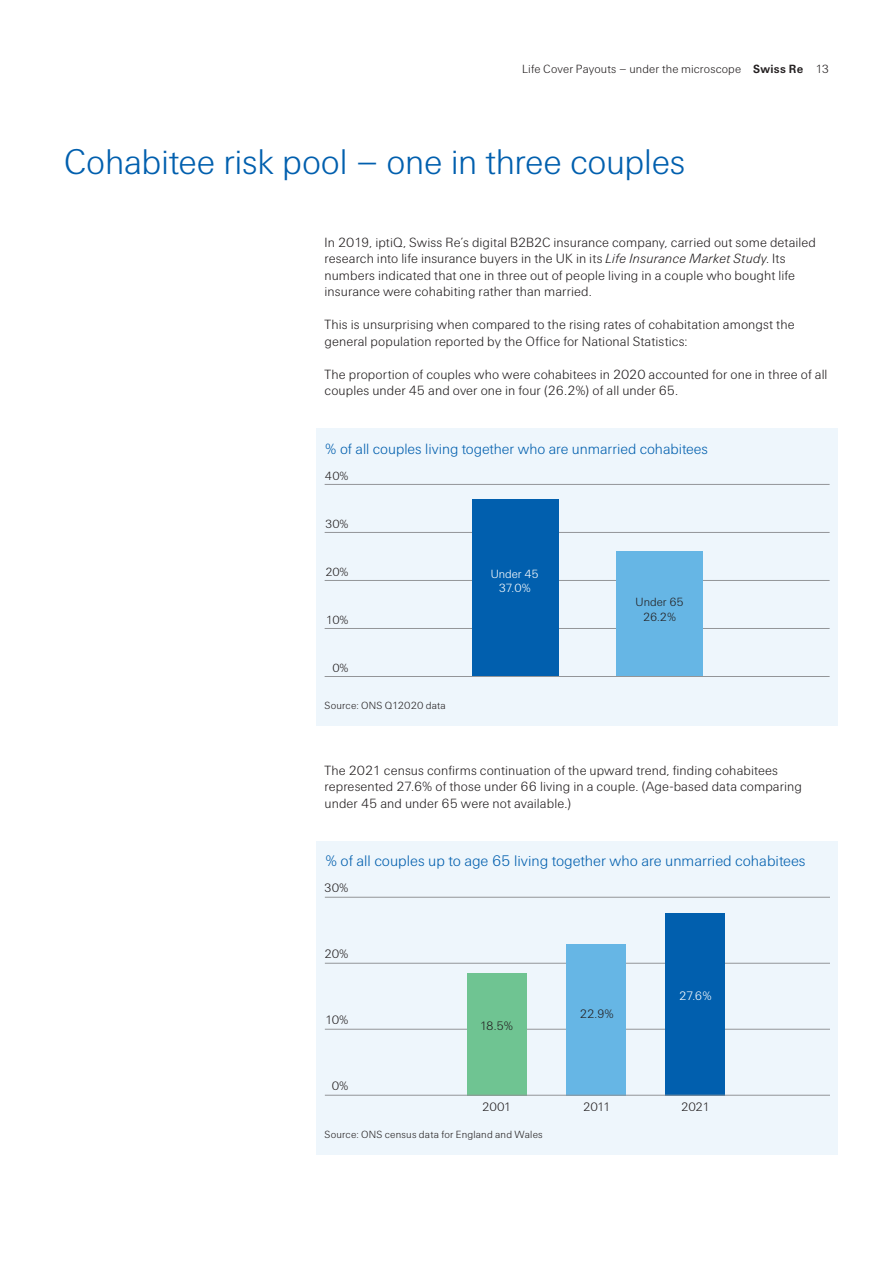
<style>
.page{position:relative;width:893px;height:1263px;background:#fff}
.page>*{position:absolute;margin:0;border:0;box-sizing:border-box;transform-origin:0 0}
.t1{font:300 36px "Swiss Re Sans OT";letter-spacing:-.01em;color:#015fae}
.t2{font:300 15.45px "Swiss Re Sans OT";color:#015fae}
.t3{font:300 15px "Swiss Re Sans OT";color:#015fae}
.t4{font:300 13.5px/16.5px "Swiss Re Sans OT";letter-spacing:.005em;color:#231f20}
.t5{font:300 12.3px "Swiss Re Sans OT";letter-spacing:-.025em;color:#231f20}
.t6{font:300 12.3px "Swiss Re Sans OT";color:#fff}
.t7{font:300 12px/14.4px "Swiss Re Sans OT";letter-spacing:.005em;color:#231f20;text-align:center}
.t8{font:300 12px/14.4px "Swiss Re Sans OT";color:#fff;text-align:center}
.t9{font:300 10.5px "Swiss Re Sans OT";letter-spacing:.015em;color:#231f20}
.s1{font-weight:700}
.s2{font-style:italic}
</style>
<div class="page">
<div style="left:316px;top:428px;width:522px;height:297px;background:#eef6fc"></div>
<hr style="left:325px;top:628px;width:504px;height:1px;background:#939598">
<hr style="left:325px;top:580px;width:504px;height:1px;background:#939598">
<hr style="left:325px;top:532px;width:504px;height:1px;background:#939598">
<hr style="left:325px;top:484px;width:504px;height:1px;background:#939598">
<div style="left:616px;top:551px;width:87px;height:125px;background:#66b6e5"></div>
<div style="left:473px;top:499px;width:86px;height:177px;background:#015fae"></div>
<hr style="left:325px;top:676px;width:504px;height:1px;background:#939598">
<div style="left:316px;top:841px;width:522px;height:313px;background:#eef6fc"></div>
<hr style="left:325px;top:1029px;width:504px;height:1px;background:#939598">
<hr style="left:325px;top:963px;width:504px;height:1px;background:#939598">
<hr style="left:325px;top:897px;width:504px;height:1px;background:#939598">
<div style="left:665px;top:913px;width:59px;height:182px;background:#015fae"></div>
<div style="left:566px;top:944px;width:59px;height:151px;background:#66b6e5"></div>
<div style="left:467px;top:973px;width:60px;height:122px;background:#6fc492"></div>
<hr style="left:325px;top:1095px;width:504px;height:1px;background:#939598">
<p class="t7" style="left:522px;top:62px;width:308px">Life Cover Payouts – under the microscope <span class="s1">Swiss Re</span> 13</p>
<h1 class="t1" style="left:64px;top:142px;width:623px">Cohabitee risk pool – one in three couples</h1>
<p class="t4" style="left:325px;top:234px;width:493px">In 2019, iptiQ, Swiss Re’s digital B2B2C insurance company, carried out some detailed research into life insurance buyers in the UK in its <span class="s2">Life Insurance Market Study</span>. Its numbers indicated that one in three out of people living in a couple who bought life insurance were cohabiting rather than married.</p>
<p class="t4" style="left:325px;top:317px;width:472px">This is unsurprising when compared to the rising rates of cohabitation amongst the general population reported by the Office for National Statistics:</p>
<p class="t4" style="left:325px;top:366px;width:504px">The proportion of couples who were cohabitees in 2020 accounted for one in three of all couples under 45 and over one in four (26.2%) of all under 65.</p>
<p class="t3" style="left:325px;top:440px;width:384px">% of all couples living together who are unmarried cohabitees</p>
<p class="t7" style="left:325px;top:469px;width:25px">40%</p>
<p class="t7" style="left:325px;top:517px;width:25px">30%</p>
<p class="t7" style="left:325px;top:565px;width:25px">20%</p>
<p class="t7" style="left:326px;top:613px;width:24px">10%</p>
<p class="t7" style="left:332px;top:661px;width:18px">0%</p>
<p class="t9" style="left:325px;top:699px;width:123px">Source: ONS Q12020 data</p>
<p class="t8" style="left:491px;top:566px;width:50px">Under 45<br>37.0%</p>
<p class="t7" style="left:636px;top:595px;width:50px">Under 65<br>26.2%</p>
<p class="t4" style="left:325px;top:762px;width:479px">The 2021 census confirms continuation of the upward trend, finding cohabitees represented 27.6% of those under 66 living in a couple. (Age-based data comparing under 45 and under 65 were not available.)</p>
<p class="t7" style="left:339px;top:781px;width:113px">Swiss Re Sans OT 8 pt</p>
<p class="t2" style="left:325px;top:852px;width:482px">% of all couples up to age 65 living together who are unmarried cohabitees</p>
<p class="t5" style="left:324px;top:881px;width:26px">30%</p>
<p class="t5" style="left:324px;top:947px;width:26px">20%</p>
<p class="t5" style="left:325px;top:1013px;width:25px">10%</p>
<p class="t5" style="left:332px;top:1079px;width:18px">0%</p>
<p class="t5" style="left:480px;top:1019px;width:35px">18.5%</p>
<p class="t5" style="left:580px;top:1007px;width:36px">22.9%</p>
<p class="t6" style="left:679px;top:989px;width:34px">27.6%</p>
<p class="t5" style="left:482px;top:1100px;width:31px">2001</p>
<p class="t5" style="left:583px;top:1100px;width:29px">2011</p>
<p class="t5" style="left:681px;top:1100px;width:30px">2021</p>
<p class="t9" style="left:325px;top:1128px;width:220px">Source: ONS census data for England and Wales</p>
</div>
